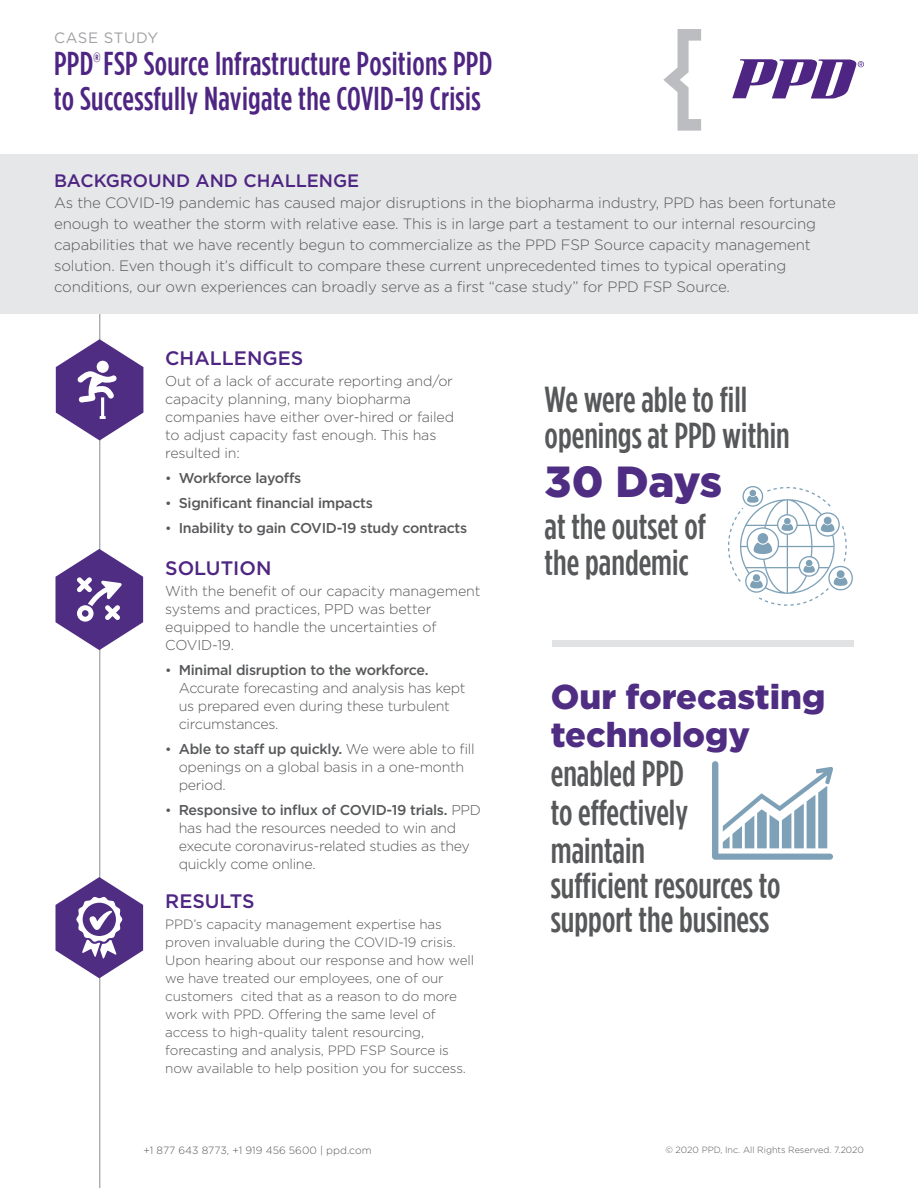
<style>
.page{position:relative;width:918px;height:1188px;background:#fff}
.page>*{position:absolute;margin:0;border:0;box-sizing:border-box;transform-origin:0 0}
.t1{font:900 43.5px "Gotham";letter-spacing:-.015em;color:#4f2d82}
.t2{font:500 36px/36px "Gotham Condensed";color:#57585a}
.t3{font:900 34.5px/37.5px "Gotham";color:#4f2d82}
.t4{font:500 33px "Gotham Condensed";letter-spacing:.01em;color:#4e2582}
.t5{font:500 19.5px "Gotham";color:#4e2582}
.t6{font:500 18px "Gotham";color:#4e2582}
.t7{font:300 15px/21px "Gotham";letter-spacing:-.01em;color:#57585a}
.t8{font:15px "Gotham";letter-spacing:.035em;color:#a1a1a5}
.t9{font:300 14.25px/18px "Gotham";letter-spacing:-.02em;color:#57585a}
.t10{font:500 14.25px "Gotham";letter-spacing:-.02em;color:#57585a}
.t11{font:300 13.5px/18px "Gotham";letter-spacing:-.01em;color:#57585a}
.t12{font:500 13.5px "Gotham Condensed";color:#4e2582}
.t13{font:300 10.5px "Gotham";color:#57585a}
.t14{font:300 9px "Gotham";color:#57585a}
.s1{font-weight:400;font-size:13.5px}
.s2{font-weight:500}
</style>
<div class="page">
<hr style="left:100px;top:310px;width:1px;height:878px;background:#898b8e">
<div style="left:0;top:154px;width:918px;height:159px;background:#e6e7e9"></div>
<svg style="left:663px;top:29px;width:38px;height:102px"></svg>
<svg style="left:732px;top:59px;width:132px;height:40px"></svg>
<svg style="left:56px;top:339px;width:87px;height:101px"></svg>
<svg style="left:56px;top:549px;width:87px;height:101px"></svg>
<svg style="left:56px;top:877px;width:87px;height:101px"></svg>
<svg style="left:728px;top:486px;width:125px;height:120px"></svg>
<div style="left:553px;top:641px;width:301px;height:6px;background:#e1e2e4"></div>
<svg style="left:712px;top:761px;width:121px;height:99px"></svg>
<p class="t8" style="left:54px;top:28px;width:106px">CASE STUDY</p>
<h3 class="t4" style="left:54px;top:45px;width:440px">PPD FSP Source Infrastructure Positions PPD</h3>
<p class="t12" style="left:94px;top:49px;width:9px">®</p>
<h3 class="t4" style="left:54px;top:80px;width:428px">to Successfully Navigate the COVID-19 Crisis</h3>
<p class="t6" style="left:54px;top:169px;width:307px">BACKGROUND AND CHALLENGE</p>
<p class="t7" style="left:54px;top:192px;width:783px">As the COVID-19 pandemic has caused major disruptions in the biopharma industry, PPD has been fortunate enough to weather the storm with relative ease. This is in large part a testament to our internal resourcing capabilities that we have recently begun to commercialize as the PPD FSP Source capacity management solution. Even though it’s difficult to compare these current unprecedented times to typical operating conditions, our own experiences can broadly serve as a first “case study” for PPD FSP Source.</p>
<h3 class="t5" style="left:165px;top:346px;width:140px">CHALLENGES</h3>
<p class="t9" style="left:165px;top:372px;width:291px">Out of a lack of accurate reporting and/or capacity planning, many biopharma companies have either over-hired or failed to adjust capacity fast enough. This has resulted in:</p>
<p class="t10" style="left:165px;top:469px;width:138px"><span class="s1">•</span> Workforce layoffs</p>
<p class="t10" style="left:165px;top:493px;width:209px"><span class="s1">•</span> Significant financial impacts</p>
<p class="t10" style="left:165px;top:518px;width:304px"><span class="s1">•</span> Inability to gain COVID-19 study contracts</p>
<h3 class="t5" style="left:165px;top:556px;width:108px">SOLUTION</h3>
<p class="t9" style="left:165px;top:582px;width:317px">With the benefit of our capacity management systems and practices, PPD was better equipped to handle the uncertainties of COVID-19.</p>
<p class="t9" style="left:179px;top:661px;width:288px;text-indent:-14px"><span class="s1">•</span> <span class="s2">Minimal disruption to the workforce.<br></span>Accurate forecasting and analysis has kept us prepared even during these turbulent circumstances.</p>
<p class="t9" style="left:179px;top:740px;width:298px;text-indent:-14px"><span class="s1">•</span> <span class="s2">Able to staff up quickly.</span> We were able to fill openings on a global basis in a one-month period.</p>
<p class="t9" style="left:179px;top:800px;width:304px;text-indent:-14px"><span class="s1">•</span> <span class="s2">Responsive to influx of COVID-19 trials.</span> PPD has had the resources needed to win and execute coronavirus-related studies as they quickly come online.</p>
<h3 class="t5" style="left:165px;top:889px;width:91px">RESULTS</h3>
<p class="t11" style="left:165px;top:915px;width:310px">PPD’s capacity management expertise has proven invaluable during the COVID-19 crisis.<br>Upon hearing about our response and how well we have treated our employees, one of our customers cited that as a reason to do more work with PPD. Offering the same level of access to high-quality talent resourcing, forecasting and analysis, PPD FSP Source is now available to help position you for success.</p>
<h2 class="t2" style="left:545px;top:380px;width:247px">We were able to fill openings at PPD within</h2>
<h1 class="t1" style="left:545px;top:452px;width:179px">30 Days</h1>
<h2 class="t2" style="left:545px;top:508px;width:163px">at the outset of the pandemic</h2>
<h3 class="t3" style="left:551px;top:678px;width:276px">Our forecasting technology</h3>
<h2 class="t2" style="left:551px;top:753px;width:139px;line-height:39px">enabled PPD to effectively maintain</h2>
<h2 class="t2" style="left:551px;top:867px;width:231px;line-height:34.5px">sufficient resources to support the business</h2>
<p class="t13" style="left:143px;top:1144px;width:230px">+1 877 643 8773, +1 919 456 5600 | ppd.com</p>
<p class="t14" style="left:665px;top:1144px;width:200px">© 2020 PPD, Inc. All Rights Reserved. 7.2020</p>
</div>
